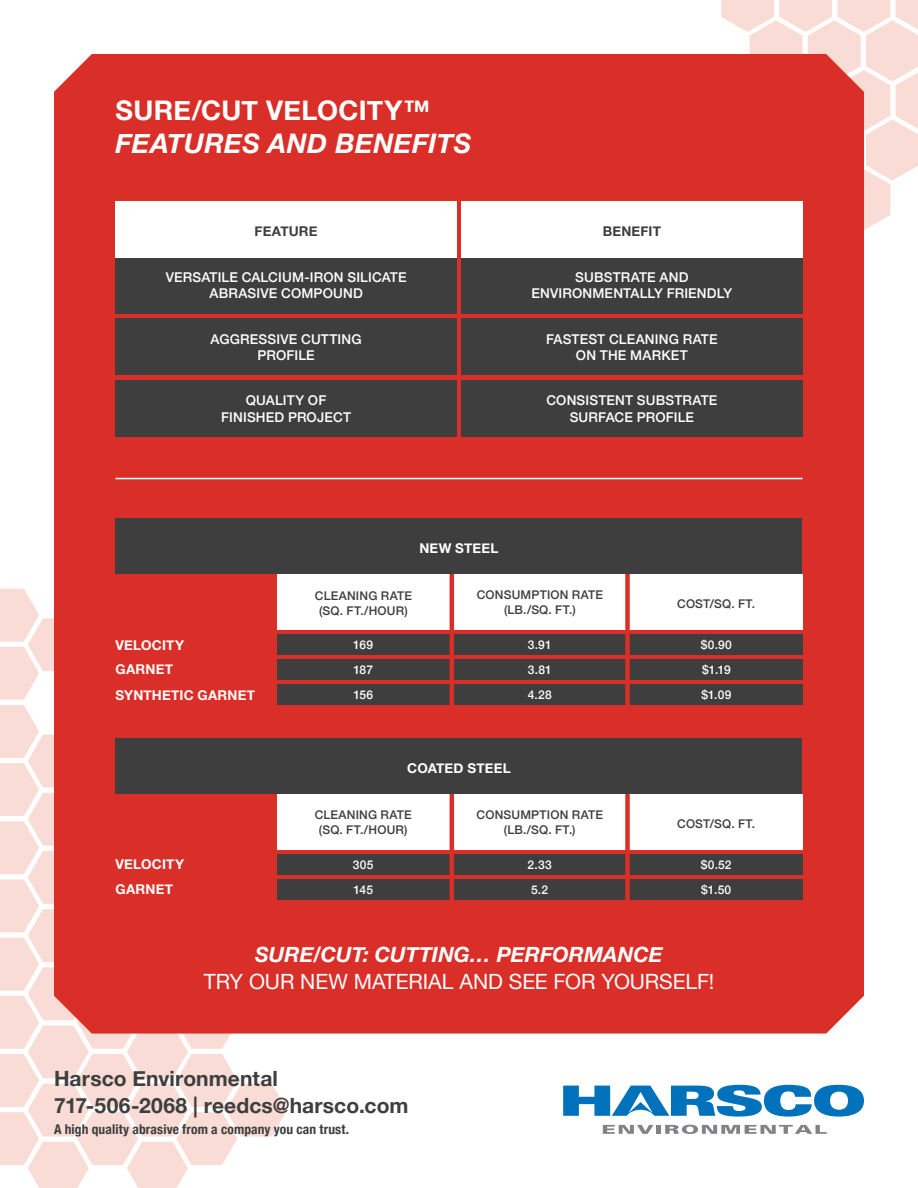
<style>
.page{position:relative;width:918px;height:1188px;background:#fff}
.page>*{position:absolute;margin:0;border:0;box-sizing:border-box;transform-origin:0 0}
.t1{font:italic 700 27px/33px "Helvetica Neue";letter-spacing:.015em;color:#fff}
.t2{font:700 21px "Helvetica Neue";letter-spacing:.005em;color:#3e3e3f}
.t3{font:21px "Helvetica Neue";letter-spacing:-.005em;color:#fff}
.t4{font:italic 700 21px "Helvetica Neue";color:#fff}
.t5{font:500 13.5px "Helvetica Neue";letter-spacing:.01em;color:#fff}
.t6{font:700 13.5px "Helvetica Neue";letter-spacing:.015em;color:#fff}
.t7{font:700 condensed 13.5px "Helvetica Neue";letter-spacing:.01em;color:#3e3e3f}
.t8{font:700 13.5px "Helvetica Neue";letter-spacing:.015em;color:#3e3e3f}
.t9{font:500 12px/15px "Helvetica Neue";letter-spacing:.015em;color:#3e3e3f;text-align:center}
.t10{font:500 12px "Helvetica Neue";letter-spacing:.015em;color:#fff}
.s1{font-style:normal}
</style>
<div class="page">
<svg style="left:721px;top:0;width:197px;height:230px"></svg>
<svg style="left:0;top:589px;width:287px;height:599px"></svg>
<div style="left:54px;top:54px;width:810px;height:980px;background:#da2f28"></div>
<div style="left:116px;top:257px;width:341px;height:56px;background:#3e3e3f"></div>
<div style="left:461px;top:257px;width:341px;height:56px;background:#3e3e3f"></div>
<div style="left:116px;top:318px;width:341px;height:57px;background:#3e3e3f"></div>
<div style="left:461px;top:318px;width:341px;height:57px;background:#3e3e3f"></div>
<div style="left:116px;top:201px;width:341px;height:56px;background:#fff"></div>
<div style="left:461px;top:201px;width:341px;height:56px;background:#fff"></div>
<div style="left:116px;top:380px;width:341px;height:57px;background:#3e3e3f"></div>
<div style="left:461px;top:380px;width:341px;height:57px;background:#3e3e3f"></div>
<hr style="left:116px;top:478px;width:686px;height:1px;background:#fff">
<div style="left:277px;top:574px;width:525px;height:55px;background:#fff"></div>
<div style="left:277px;top:634px;width:525px;height:21px;background:#3e3e3f"></div>
<div style="left:277px;top:659px;width:525px;height:21px;background:#3e3e3f"></div>
<div style="left:277px;top:685px;width:525px;height:20px;background:#3e3e3f"></div>
<div style="left:625px;top:571px;width:5px;height:138px;background:#da2f28"></div>
<hr style="left:450px;top:574px;width:4px;height:134px;background:#da2f28">
<div style="left:277px;top:794px;width:525px;height:55px;background:#fff"></div>
<div style="left:277px;top:854px;width:525px;height:21px;background:#3e3e3f"></div>
<div style="left:277px;top:880px;width:525px;height:20px;background:#3e3e3f"></div>
<svg style="left:563px;top:1085px;width:301px;height:32px"></svg>
<svg style="left:603px;top:1125px;width:224px;height:9px"></svg>
<div style="left:116px;top:519px;width:686px;height:55px;background:#3e3e3f"></div>
<div style="left:625px;top:777px;width:5px;height:138px;background:#da2f28"></div>
<hr style="left:450px;top:780px;width:4px;height:134px;background:#da2f28">
<div style="left:116px;top:739px;width:686px;height:55px;background:#3e3e3f"></div>
<p class="t1" style="left:116px;top:95px;width:357px"><span class="s1">SURE/CUT VELOCITY™<br></span>FEATURES AND BENEFITS</p>
<p class="t8" style="left:255px;top:220px;width:65px">FEATURE</p>
<p class="t8" style="left:603px;top:220px;width:60px">BENEFIT</p>
<p class="t5" style="left:575px;top:266px;width:115px">SUBSTRATE AND</p>
<p class="t5" style="left:531px;top:283px;width:202px">ENVIRONMENTALLY FRIENDLY</p>
<p class="t5" style="left:211px;top:328px;width:153px">AGGRESSIVE CUTTING</p>
<p class="t5" style="left:257px;top:345px;width:59px">PROFILE</p>
<p class="t5" style="left:166px;top:266px;width:242px">VERSATILE CALCIUM-IRON SILICATE</p>
<p class="t5" style="left:209px;top:283px;width:155px">ABRASIVE COMPOUND</p>
<p class="t5" style="left:546px;top:328px;width:173px">FASTEST CLEANING RATE</p>
<p class="t5" style="left:576px;top:345px;width:113px">ON THE MARKET</p>
<p class="t5" style="left:246px;top:390px;width:82px">QUALITY OF</p>
<p class="t5" style="left:221px;top:406px;width:131px">FINISHED PROJECT</p>
<p class="t6" style="left:419px;top:537px;width:81px">NEW STEEL</p>
<p class="t5" style="left:546px;top:390px;width:172px">CONSISTENT SUBSTRATE</p>
<p class="t5" style="left:570px;top:406px;width:126px">SURFACE PROFILE</p>
<p class="t6" style="left:116px;top:635px;width:70px">VELOCITY</p>
<p class="t6" style="left:116px;top:659px;width:59px">GARNET</p>
<p class="t6" style="left:116px;top:684px;width:141px">SYNTHETIC GARNET</p>
<p class="t6" style="left:116px;top:854px;width:70px">VELOCITY</p>
<p class="t6" style="left:116px;top:879px;width:59px">GARNET</p>
<p class="t9" style="left:315px;top:587px;width:99px">CLEANING RATE (SQ. FT./HOUR)</p>
<p class="t10" style="left:353px;top:635px;width:21px">169</p>
<p class="t9" style="left:477px;top:587px;width:128px">CONSUMPTION RATE (LB./SQ. FT.)</p>
<p class="t9" style="left:677px;top:595px;width:80px">COST/SQ. FT.</p>
<p class="t10" style="left:528px;top:635px;width:25px">3.91</p>
<p class="t10" style="left:701px;top:635px;width:33px">$0.90</p>
<p class="t10" style="left:353px;top:660px;width:21px">187</p>
<p class="t10" style="left:528px;top:660px;width:25px">3.81</p>
<p class="t10" style="left:702px;top:660px;width:30px">$1.19</p>
<p class="t10" style="left:353px;top:685px;width:21px">156</p>
<p class="t10" style="left:528px;top:685px;width:26px">4.28</p>
<p class="t10" style="left:701px;top:685px;width:32px">$1.09</p>
<p class="t6" style="left:407px;top:758px;width:105px">COATED STEEL</p>
<p class="t9" style="left:315px;top:807px;width:99px">CLEANING RATE (SQ. FT./HOUR)</p>
<p class="t9" style="left:477px;top:807px;width:128px">CONSUMPTION RATE (LB./SQ. FT.)</p>
<p class="t9" style="left:677px;top:815px;width:80px">COST/SQ. FT.</p>
<p class="t10" style="left:353px;top:855px;width:22px">305</p>
<p class="t10" style="left:528px;top:855px;width:26px">2.33</p>
<p class="t10" style="left:701px;top:855px;width:32px">$0.52</p>
<p class="t10" style="left:353px;top:880px;width:21px">145</p>
<p class="t10" style="left:531px;top:880px;width:19px">5.2</p>
<p class="t10" style="left:701px;top:880px;width:32px">$1.50</p>
<p class="t4" style="left:255px;top:938px;width:409px">SURE/CUT: CUTTING… PERFORMANCE</p>
<p class="t3" style="left:204px;top:966px;width:512px">TRY OUR NEW MATERIAL AND SEE FOR YOURSELF!</p>
<p class="t2" style="left:54px;top:1062px;width:225px">Harsco Environmental</p>
<p class="t2" style="left:54px;top:1089px;width:356px">717-506-2068 | reedcs@harsco.com</p>
<p class="t7" style="left:54px;top:1118px;width:297px">A high quality abrasive from a company you can trust.</p>
</div>
